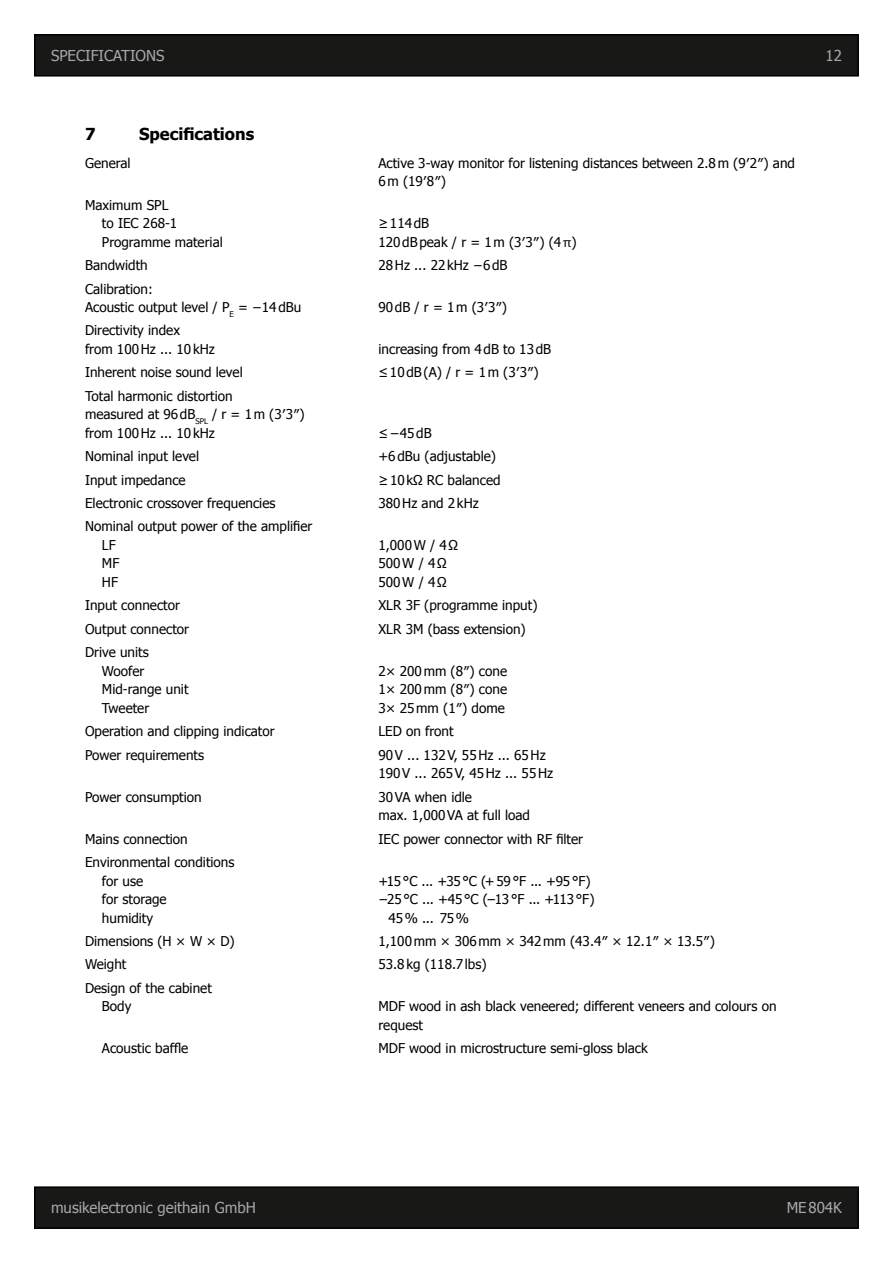
<style>
.page{position:relative;width:893px;height:1263px;background:#fff}
.page>*{position:absolute;margin:0;border:0;box-sizing:border-box;transform-origin:0 0}
.t1{font:700 16.5px "Tahoma";color:#000}
.t2{font:15px "Tahoma";color:#a6a7a9}
.t3{font:13.5px/18.9px "Tahoma";color:#000}
.t4{font:13.5px/18.9px "Tahoma";letter-spacing:.06em;color:#000}
.s1{font-family:"Segoe UI"}
</style>
<div class="page">
<div style="left:35px;top:35px;width:823px;height:41px;background:#181817"></div>
<div style="left:34px;top:34px;width:825px;height:43px;border:2px solid #000"></div>
<div style="left:35px;top:1187px;width:823px;height:41px;background:#181817"></div>
<div style="left:34px;top:1186px;width:825px;height:43px;border:2px solid #000"></div>
<p class="t2" style="left:51px;top:46px;width:115px">SPECIFICATIONS</p>
<p class="t2" style="left:826px;top:45px;width:18px">12</p>
<p class="t1" style="left:85px;top:123px;width:12px">7</p>
<p class="t1" style="left:139px;top:123px;width:117px">Specifications</p>
<p class="t3" style="left:85px;top:153px;width:47px">General</p>
<p class="t3" style="left:378px;top:153px;width:418px">Active 3-way monitor for listening distances between 2.8m (9′2″) and<br>6m (19′8″)</p>
<p class="t3" style="left:102px;top:195px;width:122px;text-indent:-17px">Maximum SPL<br>to IEC 268-1<br>Programme material</p>
<p class="t3" style="left:378px;top:213px;width:200px">≥114dB<br>120dBpeak / r = 1m (3′3″) (4<span class="s1">π</span>)</p>
<p class="t3" style="left:85px;top:255px;width:64px">Bandwidth</p>
<p class="t3" style="left:378px;top:255px;width:131px">28Hz ... 22kHz −6dB</p>
<p class="t3" style="left:85px;top:278px;width:218px">Calibration:<br>Acoustic output level / P<sub>E</sub> = −14dBu</p>
<p class="t3" style="left:378px;top:297px;width:130px">90dB / r = 1m (3′3″)</p>
<p class="t3" style="left:85px;top:320px;width:131px">Directivity index<br>from 100Hz ... 10kHz</p>
<p class="t3" style="left:378px;top:339px;width:174px">increasing from 4dB to 13dB</p>
<p class="t3" style="left:85px;top:362px;width:159px">Inherent noise sound level</p>
<p class="t3" style="left:378px;top:362px;width:162px">≤10dB(A) / r = 1m (3′3″)</p>
<p class="t3" style="left:85px;top:386px;width:221px">Total harmonic distortion<br>measured at 96dB<sub>SPL</sub> / r = 1m (3′3″) from 100Hz ... 10kHz</p>
<p class="t3" style="left:378px;top:423px;width:55px">≤−45dB</p>
<p class="t3" style="left:85px;top:446px;width:116px">Nominal input level</p>
<p class="t3" style="left:378px;top:446px;width:119px">+6dBu (adjustable)</p>
<p class="t3" style="left:85px;top:469px;width:102px">Input impedance</p>
<p class="t3" style="left:378px;top:469px;width:124px">≥10kΩ RC balanced</p>
<p class="t3" style="left:85px;top:493px;width:192px">Electronic crossover frequencies</p>
<p class="t3" style="left:378px;top:493px;width:102px">380Hz and 2kHz</p>
<p class="t3" style="left:102px;top:516px;width:212px;text-indent:-17px">Nominal output power of the amplifier<br>LF<br>MF<br>HF</p>
<p class="t4" style="left:378px;top:535px;width:81px">1,000W / 4Ω<br>500W / 4Ω<br>500W / 4Ω</p>
<p class="t3" style="left:85px;top:595px;width:96px">Input connector</p>
<p class="t3" style="left:378px;top:595px;width:161px">XLR 3F (programme input)</p>
<p class="t3" style="left:85px;top:619px;width:105px">Output connector</p>
<p class="t3" style="left:378px;top:619px;width:149px">XLR 3M (bass extension)</p>
<p class="t3" style="left:102px;top:642px;width:88px;text-indent:-17px">Drive units<br>Woofer<br>Mid-range unit<br>Tweeter</p>
<p class="t3" style="left:378px;top:661px;width:130px;text-align:justify">2× 200mm (8″) cone 1× 200mm (8″) cone 3× 25mm (1″) dome</p>
<p class="t3" style="left:85px;top:721px;width:191px">Operation and clipping indicator</p>
<p class="t3" style="left:378px;top:721px;width:77px">LED on front</p>
<p class="t3" style="left:85px;top:744px;width:121px">Power requirements</p>
<p class="t3" style="left:378px;top:744px;width:176px">90V ... 132V, 55Hz ... 65Hz<br>190V ... 265V, 45Hz ... 55Hz</p>
<p class="t3" style="left:85px;top:786px;width:118px">Power consumption</p>
<p class="t3" style="left:378px;top:786px;width:153px">30VA when idle<br>max. 1,000VA at full load</p>
<p class="t3" style="left:85px;top:828px;width:104px">Mains connection</p>
<p class="t3" style="left:378px;top:828px;width:206px">IEC power connector with RF filter</p>
<p class="t3" style="left:102px;top:852px;width:134px;text-indent:-17px">Environmental conditions for use<br>for storage<br>humidity</p>
<p class="t3" style="left:378px;top:870px;width:214px">+15°C ... +35°C (+59°F ... +95°F)</p>
<p class="t3" style="left:378px;top:889px;width:218px">−25°C ... +45°C (−13°F ... +113°F)</p>
<p class="t3" style="left:389px;top:908px;width:82px">45% ... 75%</p>
<p class="t3" style="left:85px;top:931px;width:151px">Dimensions (H × W × D)</p>
<p class="t3" style="left:378px;top:931px;width:338px">1,100mm × 306mm × 342mm (43.4″ × 12.1″ × 13.5″)</p>
<p class="t3" style="left:85px;top:954px;width:43px">Weight</p>
<p class="t3" style="left:378px;top:954px;width:110px">53.8kg (118.7lbs)</p>
<p class="t3" style="left:102px;top:977px;width:111px;text-indent:-17px">Design of the cabinet<br>Body</p>
<p class="t3" style="left:378px;top:996px;width:400px">MDF wood in ash black veneered; different veneers and colours on request</p>
<p class="t3" style="left:102px;top:1038px;width:88px">Acoustic baffle</p>
<p class="t3" style="left:378px;top:1038px;width:271px">MDF wood in microstructure semi-gloss black</p>
<p class="t2" style="left:51px;top:1198px;width:206px">musikelectronic geithain GmbH</p>
<p class="t2" style="left:787px;top:1198px;width:57px">ME804K</p>
</div>
